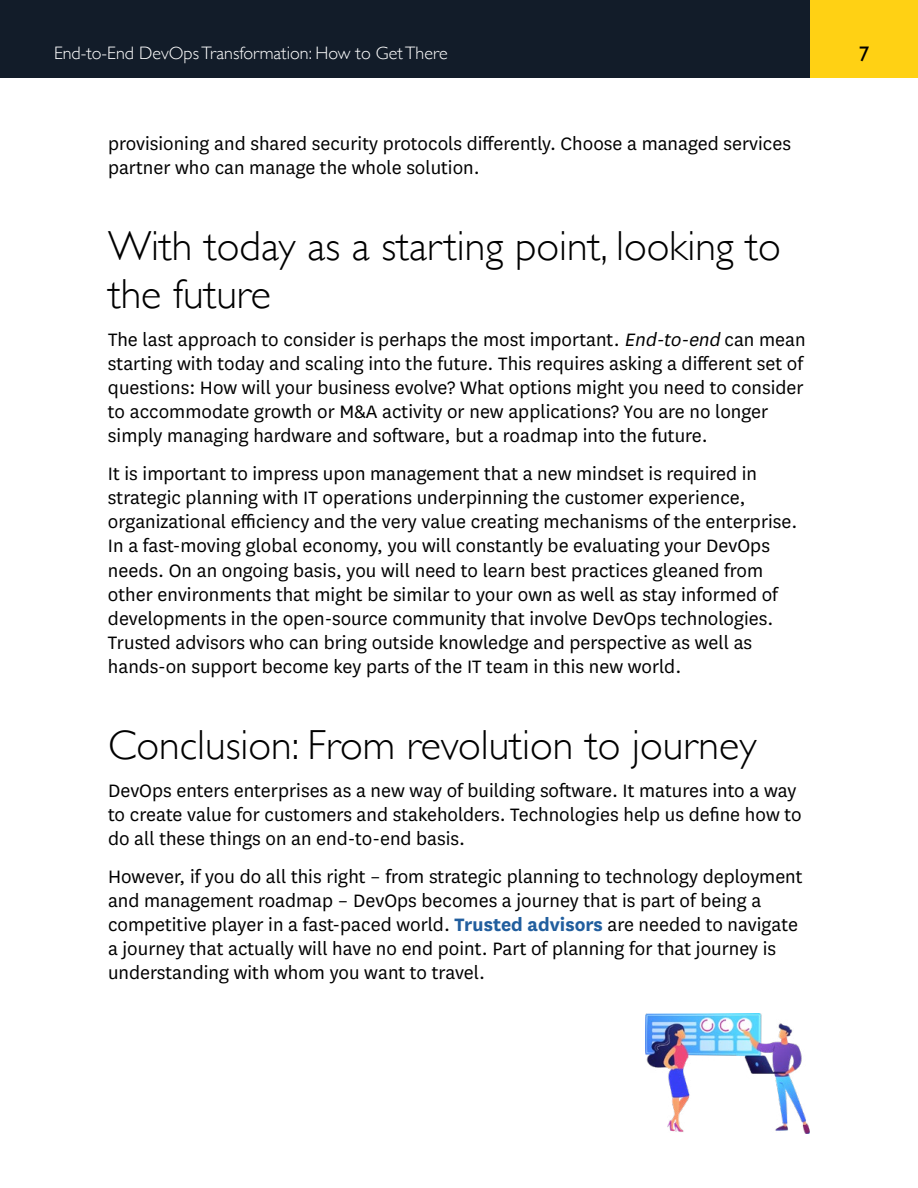
<style>
.page{position:relative;width:918px;height:1188px;background:#fff}
.page>*{position:absolute;margin:0;border:0;box-sizing:border-box;transform-origin:0 0}
.t1{font:300 42px/48.3px "Gill Sans";color:#000}
.t2{font:21px/24.2px "National";color:#000}
.t3{font:21px "Gill Sans";color:#000}
.t4{font:300 18px "Gill Sans";color:#fff}
.s1{font-style:italic}
.s2{font-weight:700;color:#215e9e}
</style>
<div class="page">
<div style="left:809px;top:0;width:109px;height:78px;background:#ffd114"></div>
<div style="left:0;top:0;width:810px;height:78px;background:#121c29"></div>
<img style="left:646px;top:1013px;width:164px;height:121px">
<p class="t4" style="left:54px;top:39px;width:395px">End-to-End DevOps Transformation: How to Get There</p>
<p class="t3" style="left:859px;top:42px;width:12px">7</p>
<p class="t2" style="left:108px;top:130px;width:685px">provisioning and shared security protocols differently. Choose a managed services partner who can manage the whole solution.</p>
<h1 class="t1" style="left:108px;top:220px;width:675px">With today as a starting point, looking to the future</h1>
<p class="t2" style="left:108px;top:326px;width:699px">The last approach to consider is perhaps the most important. <span class="s1">End-to-end</span> can mean starting with today and scaling into the future. This requires asking a different set of questions: How will your business evolve? What options might you need to consider to accommodate growth or M&amp;A activity or new applications? You are no longer simply managing hardware and software, but a roadmap into the future.</p>
<p class="t2" style="left:108px;top:461px;width:691px">It is important to impress upon management that a new mindset is required in strategic planning with IT operations underpinning the customer experience, organizational efficiency and the very value creating mechanisms of the enterprise.<br>In a fast-moving global economy, you will constantly be evaluating your DevOps needs. On an ongoing basis, you will need to learn best practices gleaned from other environments that might be similar to your own as well as stay informed of developments in the open-source community that involve DevOps technologies.<br>Trusted advisors who can bring outside knowledge and perspective as well as hands-on support become key parts of the IT team in this new world.</p>
<h1 class="t1" style="left:108px;top:719px;width:650px">Conclusion: From revolution to journey</h1>
<p class="t2" style="left:108px;top:777px;width:695px">DevOps enters enterprises as a new way of building software. It matures into a way to create value for customers and stakeholders. Technologies help us define how to do all these things on an end-to-end basis.</p>
<p class="t2" style="left:108px;top:863px;width:696px">However, if you do all this right – from strategic planning to technology deployment and management roadmap – DevOps becomes a journey that is part of being a competitive player in a fast-paced world. <span class="s2">Trusted advisors</span> are needed to navigate a journey that actually will have no end point. Part of planning for that journey is understanding with whom you want to travel.</p>
</div>
